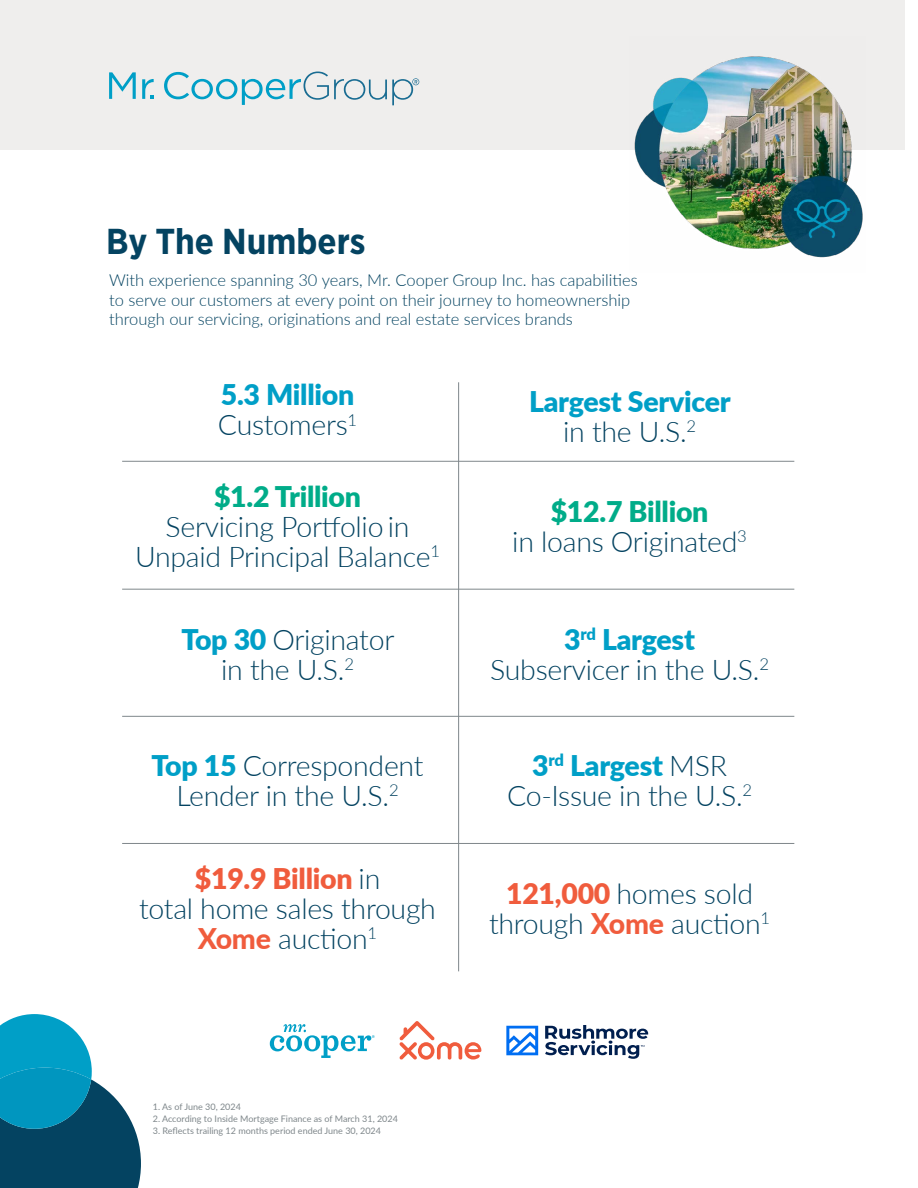
<style>
.page{position:relative;width:918px;height:1188px;background:#fff}
.page>*{position:absolute;margin:0;border:0;box-sizing:border-box;transform-origin:0 0}
.t1{font:700 36px "Gotham Narrow";color:#044361}
.t2{font:300 28.5px/30px "Lato";letter-spacing:-.01em;color:#044361;text-align:center}
.t3{font:900 28.5px/30px "Lato";letter-spacing:-.01em;color:#009fc7}
.t4{font:900 28.5px "Lato";letter-spacing:-.01em;color:#00ac89}
.t5{font:300 16.5px/19.5px "Lato";color:#044361}
.t6{font:9px "Lato";color:#7f878b}
.s1{font-weight:300;color:#044361}
.s2{font-weight:900;color:#00ac89}
.s3{font-weight:900;color:#009fc7}
.s4{font-weight:900;color:#f05c3d}
.s5{font-weight:800;color:#f05c3d}
</style>
<div class="page">
<svg style="left:0;top:1014px;width:141px;height:174px"></svg>
<div style="left:0;top:0;width:905px;height:149px;background:#efeeed"></div>
<svg style="left:109px;top:72px;width:27px;height:27px"></svg>
<svg style="left:142px;top:79px;width:12px;height:20px"></svg>
<svg style="left:164px;top:72px;width:255px;height:33px"></svg>
<hr style="left:458px;top:382px;width:1px;height:589px;background:#7f878b">
<hr style="left:122px;top:461px;width:672px;height:1px;background:#7f878b">
<hr style="left:122px;top:589px;width:672px;height:1px;background:#7f878b">
<hr style="left:122px;top:716px;width:672px;height:1px;background:#7f878b">
<hr style="left:122px;top:843px;width:672px;height:1px;background:#7f878b">
<svg style="left:270px;top:1024px;width:105px;height:34px"></svg>
<svg style="left:399px;top:1021px;width:82px;height:39px"></svg>
<svg style="left:506px;top:1026px;width:32px;height:29px"></svg>
<svg style="left:545px;top:1025px;width:103px;height:34px"></svg>
<img style="left:630px;top:56px;width:236px;height:202px">
<p class="t1" style="left:106px;top:219px;width:261px">By The Numbers</p>
<p class="t5" style="left:109px;top:270px;width:530px">With experience spanning 30 years, Mr. Cooper Group Inc. has capabilities to serve our customers at every point on their journey to homeownership through our servicing, originations and real estate services brands</p>
<p class="t3" style="left:218px;top:379px;width:141px">5.3 Million<br><span class="s1">Customers</span><sup>1</sup></p>
<p class="t4" style="left:214px;top:475px;width:149px">$1.2 Trillion</p>
<p class="t2" style="left:135px;top:510px;width:307px">Servicing Portfolio in<br>Unpaid Principal Balance<sup>1</sup></p>
<p class="t3" style="left:529px;top:385px;width:203px;text-align:center">Largest Servicer <span class="s1">in the U.S.</span><sup>2</sup></p>
<p class="t2" style="left:512px;top:495px;width:236px"><span class="s2">$12.7 Billion<br></span>in loans Originated<sup>3</sup></p>
<p class="t2" style="left:181px;top:623px;width:215px"><span class="s3">Top 30</span> Originator in the U.S.<sup>2</sup></p>
<p class="t2" style="left:490px;top:623px;width:280px"><span class="s3">3</span><sup>rd</sup> <span class="s3">Largest<br></span>Subservicer in the U.S.<sup>2</sup></p>
<p class="t2" style="left:152px;top:750px;width:273px"><span class="s3">Top 15</span> Correspondent<br>Lender in the U.S.<sup>2</sup></p>
<p class="t2" style="left:507px;top:750px;width:247px"><span class="s3">3</span><sup>rd</sup> <span class="s3">Largest</span> MSR<br>Co-Issue in the U.S.<sup>2</sup></p>
<p class="t2" style="left:139px;top:863px;width:298px"><span class="s4">$19.9 Billion</span> in<br>total home sales through<br><span class="s5">Xome</span> auction<sup>1</sup></p>
<p class="t2" style="left:489px;top:878px;width:283px"><span class="s4">121,000</span> homes sold through <span class="s5">Xome</span> auction<sup>1</sup></p>
<p class="t6" style="left:153px;top:1100px;width:90px">1. As of June 30, 2024</p>
<p class="t6" style="left:153px;top:1112px;width:247px">2. According to Inside Mortgage Finance as of March 31, 2024</p>
<p class="t6" style="left:153px;top:1124px;width:230px">3. Reflects trailing 12 months period ended June 30, 2024</p>
</div>
